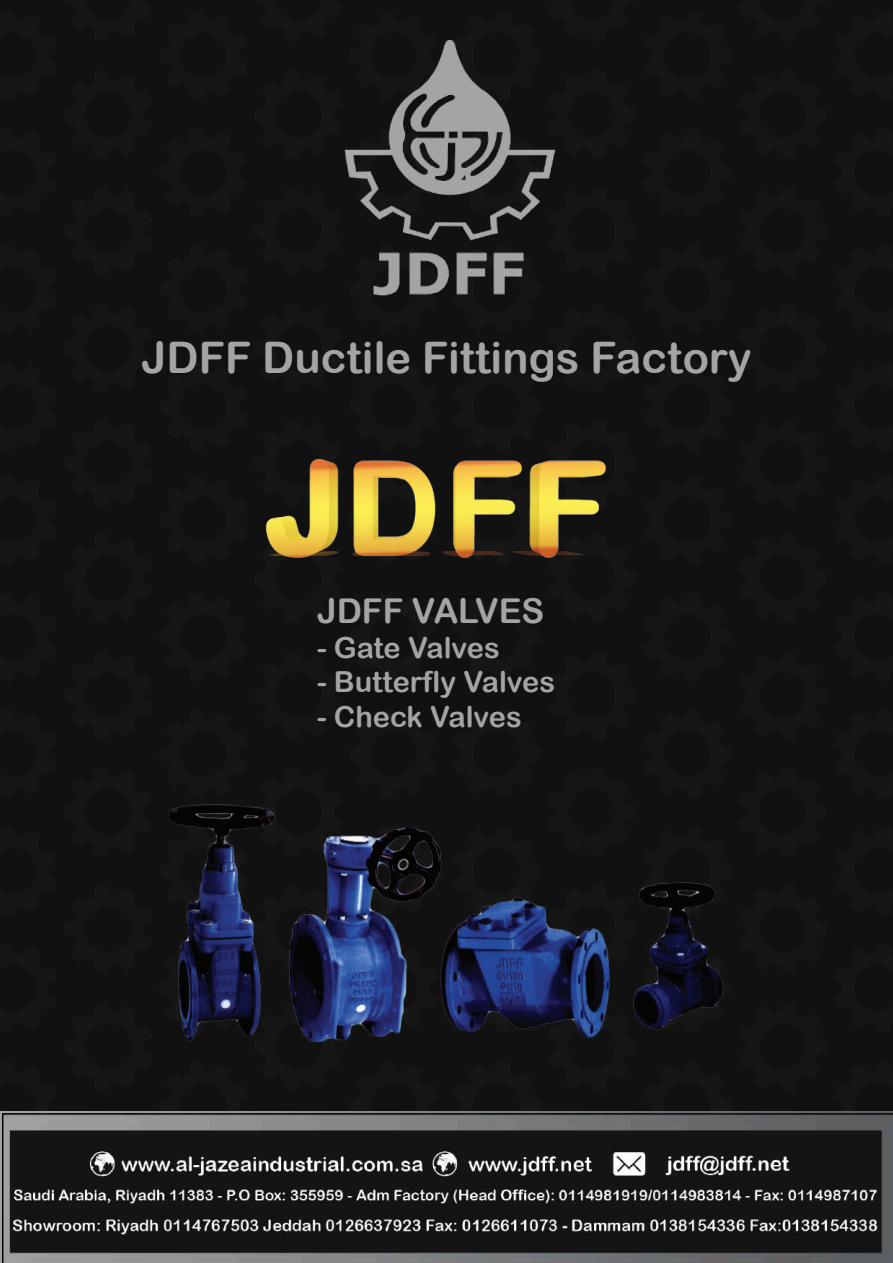
<style>
.page{position:relative;width:893px;height:1263px;background:#fff}
.page>*{position:absolute;margin:0;border:0;box-sizing:border-box;transform-origin:0 0}
.t1{font:43.5px "Arial Rounded MT Bold";color:#a5a4a4}
.t2{font:34.2px "Arial Rounded MT Bold";color:#a5a4a4}
.t3{font:28.95px "Arial Rounded MT Bold";color:#a5a4a4}
</style>
<div class="page">
<div style="left:0;top:0;width:445px;height:1112px;background:#111"></div>
<div style="left:445px;top:0;width:448px;height:1112px;background:#111"></div>
<img style="left:330px;top:41px;width:233px;height:166px">
<img style="left:40px;top:207px;width:765px;height:906px">
<img style="left:2px;top:1113px;width:891px;height:150px">
<h1 class="t1" style="left:142px;top:332px;width:611px">JDFF Ductile Fittings Factory</h1>
<p class="t2" style="left:317px;top:590px;width:229px">JDFF VALVES</p>
<p class="t3" style="left:317px;top:630px;width:184px">- Gate Valves</p>
<p class="t3" style="left:317px;top:665px;width:240px">- Butterfly Valves</p>
<p class="t3" style="left:317px;top:700px;width:206px">- Check Valves</p>
</div>
